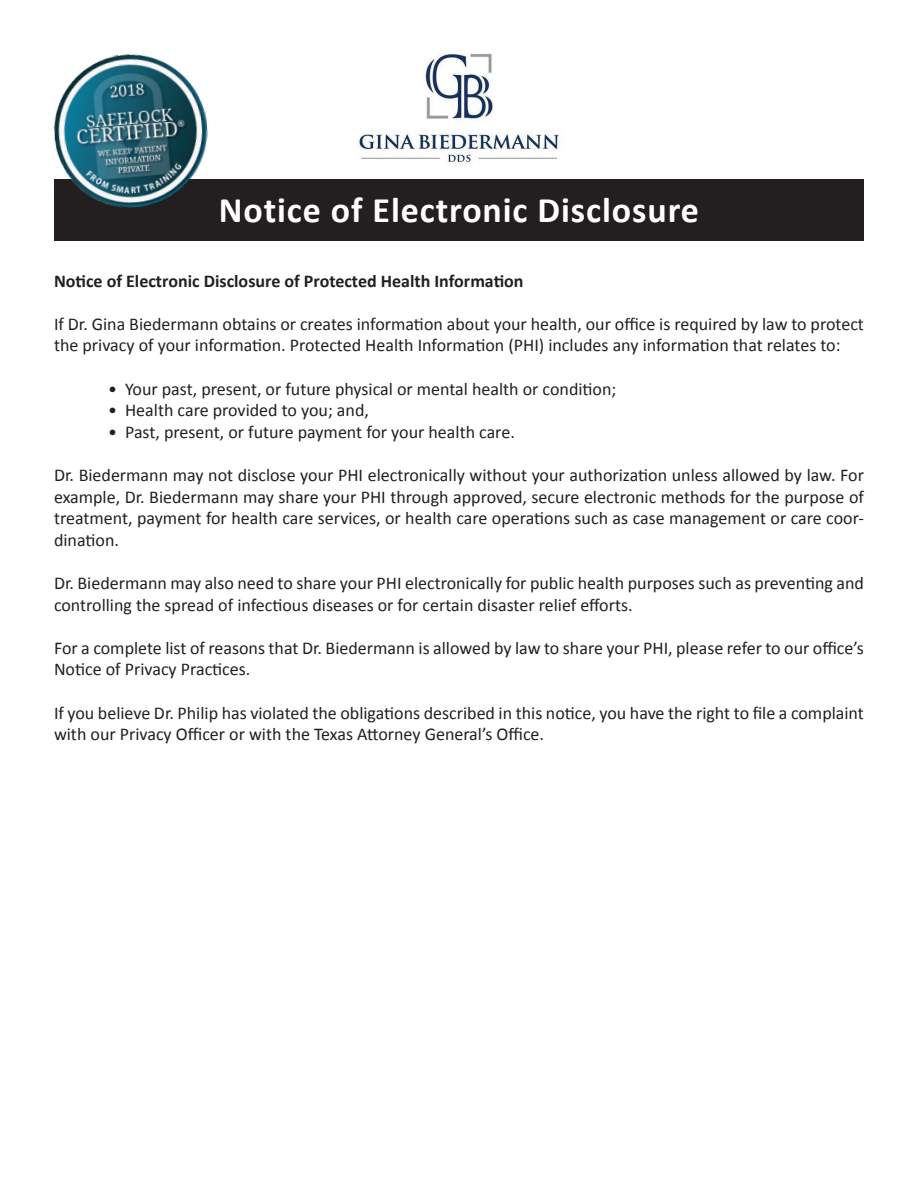
<style>
.page{position:relative;width:918px;height:1188px;background:#fff}
.page>*{position:absolute;margin:0;border:0;box-sizing:border-box;transform-origin:0 0}
.t1{font:700 36px "Calibri";letter-spacing:.025em;color:#fff}
.t2{font:18px/21.6px "Calibri";color:#231f20}
.t3{font:700 18px "Calibri";color:#231f20}
</style>
<div class="page">
<img style="left:358px;top:53px;width:201px;height:110px">
<div style="left:54px;top:179px;width:810px;height:61px;background:#231f20"></div>
<img style="left:53px;top:54px;width:155px;height:154px">
<h1 class="t1" style="left:219px;top:187px;width:482px">Notice of Electronic Disclosure</h1>
<p class="t3" style="left:54px;top:269px;width:471px">Notice of Electronic Disclosure of Protected Health Information</p>
<p class="t2" style="left:54px;top:312px;width:812px">If Dr. Gina Biedermann obtains or creates information about your health, our office is required by law to protect the privacy of your information. Protected Health Information (PHI) includes any information that relates to:</p>
<p class="t2" style="left:108px;top:377px;width:510px">• Your past, present, or future physical or mental health or condition;</p>
<p class="t2" style="left:108px;top:399px;width:262px">• Health care provided to you; and,</p>
<p class="t2" style="left:108px;top:420px;width:408px">• Past, present, or future payment for your health care.</p>
<p class="t2" style="left:54px;top:463px;width:811px;text-align:justify">Dr. Biedermann may not disclose your PHI electronically without your authorization unless allowed by law. For example, Dr. Biedermann may share your PHI through approved, secure electronic methods for the purpose of treatment, payment for health care services, or health care operations such as case management or care coor&shy;dination.</p>
<p class="t2" style="left:54px;top:571px;width:811px">Dr. Biedermann may also need to share your PHI electronically for public health purposes such as preventing and controlling the spread of infectious diseases or for certain disaster relief efforts.</p>
<p class="t2" style="left:54px;top:636px;width:811px">For a complete list of reasons that Dr. Biedermann is allowed by law to share your PHI, please refer to our office’s<br>Notice of Privacy Practices.</p>
<p class="t2" style="left:54px;top:701px;width:812px">If you believe Dr. Philip has violated the obligations described in this notice, you have the right to file a complaint with our Privacy Officer or with the Texas Attorney General’s Office.</p>
</div>
